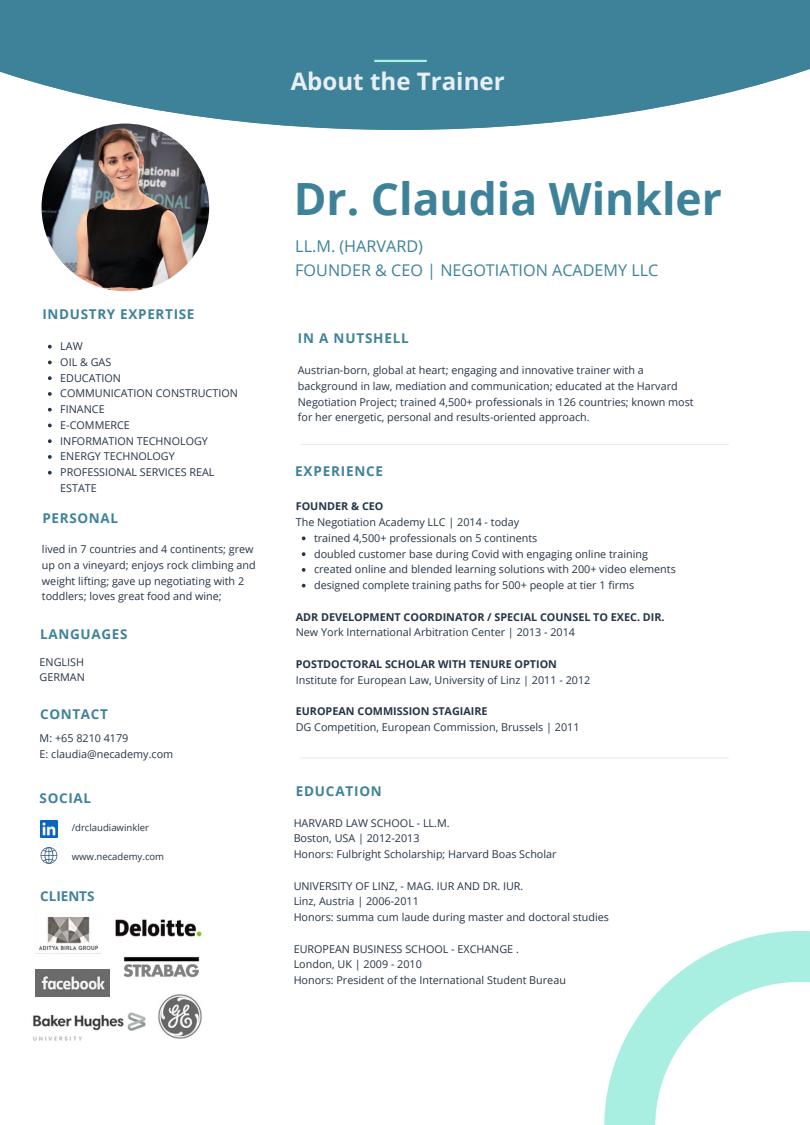
<style>
.page{position:relative;width:810px;height:1125px;background:#fff}
.page>*{position:absolute;margin:0;border:0;box-sizing:border-box;transform-origin:0 0}
.t1{font:700 44.4px "Open Sans";color:#3e829a}
.t2{font:700 24.1px "Open Sans";color:#e7eff4}
.t3{font:16.2px "Open Sans";color:#3e829a}
.t4{font:700 13.5px "Open Sans";letter-spacing:.05em;color:#3e829a}
.t5{font:700 13.5px "Open Sans";color:#3e829a}
.t6{font:10.8px/15.8px "Open Sans";color:#263547}
.t7{font:700 10.8px "Open Sans";color:#263547}
.t8{font:9.5px "Open Sans";color:#263547}
</style>
<div class="page">
<img style="left:42px;top:124px;width:167px;height:167px;border-radius:50%">
<img style="left:40px;top:820px;width:18px;height:17px">
<svg style="left:40px;top:847px;width:18px;height:17px"></svg>
<img style="left:123px;top:956px;width:77px;height:22px">
<img style="left:158px;top:995px;width:44px;height:43px">
<img style="left:33px;top:1012px;width:113px;height:29px">
<img style="left:35px;top:970px;width:74px;height:26px">
<img style="left:115px;top:919px;width:87px;height:18px">
<img style="left:39px;top:917px;width:59px;height:33px">
<svg style="left:0;top:0;width:810px;height:130px;background:#5993a8"></svg>
<hr style="left:300px;top:444px;width:429px;height:1px;background:#e2ecf1">
<hr style="left:374px;top:60px;width:53px;height:2px;background:#a8efe1">
<hr style="left:300px;top:758px;width:429px;height:1px;background:#e2ecf1">
<svg style="left:604px;top:931px;width:206px;height:194px"></svg>
<svg style="left:48px;top:345px;width:4px;height:4px"></svg>
<svg style="left:48px;top:361px;width:4px;height:3px"></svg>
<svg style="left:48px;top:376px;width:4px;height:4px"></svg>
<svg style="left:48px;top:392px;width:4px;height:4px"></svg>
<svg style="left:48px;top:408px;width:4px;height:4px"></svg>
<svg style="left:48px;top:424px;width:4px;height:3px"></svg>
<svg style="left:48px;top:439px;width:4px;height:4px"></svg>
<svg style="left:48px;top:455px;width:4px;height:4px"></svg>
<svg style="left:48px;top:471px;width:4px;height:4px"></svg>
<svg style="left:302px;top:537px;width:4px;height:3px"></svg>
<svg style="left:302px;top:552px;width:4px;height:4px"></svg>
<svg style="left:302px;top:568px;width:4px;height:4px"></svg>
<svg style="left:302px;top:584px;width:4px;height:4px"></svg>
<p class="t2" style="left:291px;top:65px;width:215px">About the Trainer</p>
<p class="t4" style="left:42px;top:305px;width:154px">INDUSTRY EXPERTISE</p>
<p class="t6" style="left:60px;top:338px;width:24px">LAW</p>
<p class="t6" style="left:60px;top:354px;width:53px">OIL &amp; GAS</p>
<p class="t6" style="left:60px;top:369px;width:62px">EDUCATION</p>
<p class="t6" style="left:60px;top:385px;width:179px">COMMUNICATION CONSTRUCTION</p>
<p class="t6" style="left:60px;top:401px;width:46px">FINANCE</p>
<p class="t6" style="left:60px;top:417px;width:71px">E-COMMERCE</p>
<p class="t6" style="left:60px;top:432px;width:149px">INFORMATION TECHNOLOGY</p>
<p class="t6" style="left:60px;top:448px;width:116px">ENERGY TECHNOLOGY</p>
<p class="t6" style="left:60px;top:464px;width:156px">PROFESSIONAL SERVICES REAL<br>ESTATE</p>
<p class="t4" style="left:42px;top:509px;width:77px">PERSONAL</p>
<p class="t6" style="left:42px;top:541px;width:215px">lived in 7 countries and 4 continents; grew up on a vineyard; enjoys rock climbing and weight lifting; gave up negotiating with 2 toddlers; loves great food and wine;</p>
<p class="t4" style="left:40px;top:625px;width:89px">LANGUAGES</p>
<p class="t6" style="left:40px;top:654px;width:47px">ENGLISH<br>GERMAN</p>
<p class="t4" style="left:40px;top:704px;width:69px">CONTACT</p>
<p class="t6" style="left:40px;top:730px;width:90px">M: +65 8210 4179</p>
<p class="t6" style="left:40px;top:746px;width:135px">E: claudia@necademy.com</p>
<p class="t4" style="left:40px;top:789px;width:53px">SOCIAL</p>
<p class="t8" style="left:72px;top:821px;width:79px">/drclaudiawinkler</p>
<p class="t8" style="left:72px;top:850px;width:94px">www.necademy.com</p>
<p class="t5" style="left:40px;top:887px;width:56px">CLIENTS</p>
<p class="t1" style="left:294px;top:167px;width:430px">Dr. Claudia Winkler</p>
<p class="t3" style="left:295px;top:235px;width:129px">LL.M. (HARVARD)</p>
<p class="t3" style="left:295px;top:259px;width:365px">FOUNDER &amp; CEO | NEGOTIATION ACADEMY LLC</p>
<p class="t4" style="left:298px;top:329px;width:112px">IN A NUTSHELL</p>
<p class="t6" style="left:298px;top:362px;width:397px">Austrian-born, global at heart; engaging and innovative trainer with a background in law, mediation and communication; educated at the Harvard Negotiation Project; trained 4,500+ professionals in 126 countries; known most for her energetic, personal and results-oriented approach.</p>
<p class="t4" style="left:295px;top:462px;width:89px">EXPERIENCE</p>
<p class="t7" style="left:296px;top:499px;width:89px">FOUNDER &amp; CEO</p>
<p class="t6" style="left:296px;top:514px;width:225px">The Negotiation Academy LLC | 2014 - today</p>
<p class="t6" style="left:314px;top:530px;width:225px">trained 4,500+ professionals on 5 continents</p>
<p class="t6" style="left:314px;top:545px;width:335px">doubled customer base during Covid with engaging online training</p>
<p class="t6" style="left:314px;top:561px;width:363px">created online and blended learning solutions with 200+ video elements</p>
<p class="t6" style="left:314px;top:577px;width:322px">designed complete training paths for 500+ people at tier 1 firms</p>
<p class="t7" style="left:296px;top:609px;width:370px">ADR DEVELOPMENT COORDINATOR / SPECIAL COUNSEL TO EXEC. DIR.</p>
<p class="t6" style="left:296px;top:624px;width:281px">New York International Arbitration Center | 2013 - 2014</p>
<p class="t7" style="left:296px;top:656px;width:263px">POSTDOCTORAL SCHOLAR WITH TENURE OPTION</p>
<p class="t6" style="left:296px;top:671px;width:296px">Institute for European Law, University of Linz | 2011 - 2012</p>
<p class="t7" style="left:296px;top:703px;width:193px">EUROPEAN COMMISSION STAGIAIRE</p>
<p class="t6" style="left:296px;top:719px;width:285px">DG Competition, European Commission, Brussels | 2011</p>
<p class="t4" style="left:296px;top:781px;width:88px">EDUCATION</p>
<p class="t6" style="left:294px;top:815px;width:158px">HARVARD LAW SCHOOL - LL.M.</p>
<p class="t6" style="left:294px;top:830px;width:127px">Boston, USA | 2012-2013</p>
<p class="t6" style="left:294px;top:846px;width:264px">Honors: Fulbright Scholarship; Harvard Boas Scholar</p>
<p class="t6" style="left:294px;top:878px;width:231px">UNIVERSITY OF LINZ, - MAG. IUR AND DR. IUR.</p>
<p class="t6" style="left:294px;top:893px;width:127px">Linz, Austria | 2006-2011</p>
<p class="t6" style="left:294px;top:909px;width:317px">Honors: summa cum laude during master and doctoral studies</p>
<p class="t6" style="left:294px;top:941px;width:227px">EUROPEAN BUSINESS SCHOOL - EXCHANGE .</p>
<p class="t6" style="left:294px;top:956px;width:130px">London, UK | 2009 - 2010</p>
<p class="t6" style="left:294px;top:972px;width:274px">Honors: President of the International Student Bureau</p>
</div>
